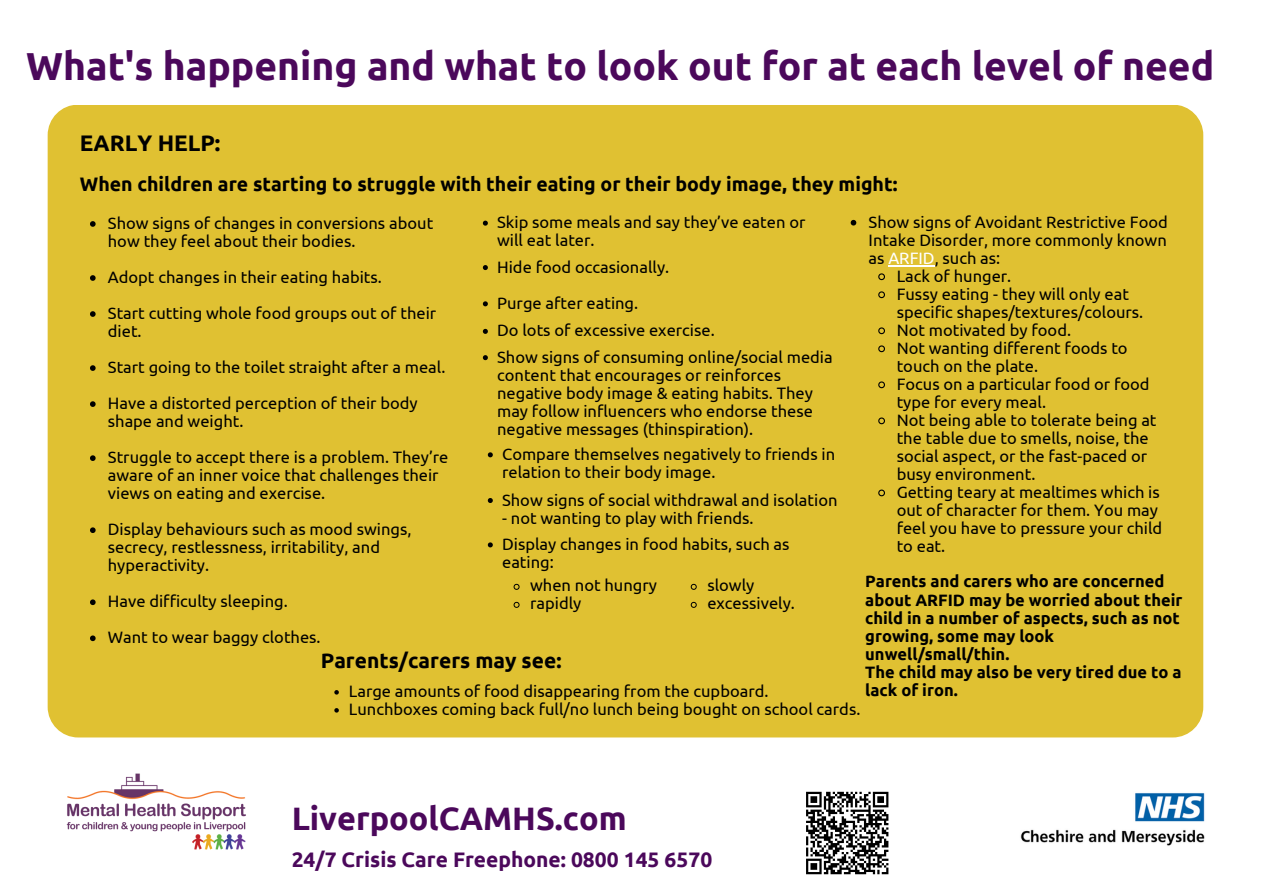
<style>
.page{position:relative;width:1263px;height:894px;background:#fff}
.page>*{position:absolute;margin:0;border:0;box-sizing:border-box;transform-origin:0 0}
.t1{font:700 39px "Ubuntu";color:#4b085b}
.t2{font:700 32.4px "Ubuntu";color:#4b085b}
.t3{font:700 22.5px "Ubuntu";color:#000}
.t4{font:700 21px "Ubuntu";color:#4b085b}
.t5{font:700 21px "Ubuntu";color:#000}
.t6{font:700 19.5px "Ubuntu";color:#000}
.t7{font:16.5px/18px "Ubuntu";color:#000}
.t8{font:700 16.5px/18px "Ubuntu";color:#000}
.s1{color:#fff}
</style>
<div class="page">
<img style="left:1020px;top:793px;width:185px;height:53px">
<div style="left:48px;top:105px;width:1155px;height:632px;background:#e0c132;border-radius:31px"></div>
<svg style="left:806px;top:791px;width:83px;height:84px"></svg>
<svg style="left:90px;top:221px;width:6px;height:6px"></svg>
<svg style="left:90px;top:275px;width:6px;height:6px"></svg>
<svg style="left:90px;top:311px;width:6px;height:6px"></svg>
<svg style="left:90px;top:365px;width:6px;height:6px"></svg>
<svg style="left:90px;top:401px;width:6px;height:6px"></svg>
<svg style="left:90px;top:455px;width:6px;height:6px"></svg>
<svg style="left:90px;top:527px;width:6px;height:6px"></svg>
<svg style="left:90px;top:599px;width:6px;height:6px"></svg>
<svg style="left:90px;top:635px;width:6px;height:6px"></svg>
<svg style="left:483px;top:220px;width:5px;height:5px"></svg>
<svg style="left:483px;top:265px;width:5px;height:5px"></svg>
<svg style="left:483px;top:301px;width:5px;height:5px"></svg>
<svg style="left:483px;top:329px;width:5px;height:5px"></svg>
<svg style="left:483px;top:355px;width:5px;height:5px"></svg>
<svg style="left:488px;top:452px;width:5px;height:5px"></svg>
<svg style="left:488px;top:498px;width:5px;height:5px"></svg>
<svg style="left:488px;top:542px;width:5px;height:5px"></svg>
<svg style="left:513px;top:583px;width:7px;height:7px"></svg>
<svg style="left:513px;top:601px;width:7px;height:7px"></svg>
<svg style="left:690px;top:583px;width:7px;height:7px"></svg>
<svg style="left:690px;top:601px;width:7px;height:7px"></svg>
<svg style="left:851px;top:220px;width:5px;height:5px"></svg>
<hr style="left:888px;top:265px;width:47px;height:1px;background:#fff">
<svg style="left:878px;top:273px;width:7px;height:8px"></svg>
<svg style="left:878px;top:291px;width:7px;height:8px"></svg>
<svg style="left:878px;top:327px;width:7px;height:8px"></svg>
<svg style="left:878px;top:345px;width:7px;height:8px"></svg>
<svg style="left:878px;top:381px;width:7px;height:8px"></svg>
<svg style="left:878px;top:417px;width:7px;height:8px"></svg>
<svg style="left:878px;top:489px;width:7px;height:8px"></svg>
<svg style="left:334px;top:690px;width:5px;height:4px"></svg>
<svg style="left:334px;top:708px;width:5px;height:4px"></svg>
<img style="left:66px;top:773px;width:180px;height:77px">
<h3 class="t1" style="left:26px;top:43px;width:1190px">What's happening and what to look out for at each level of need</h3>
<h5 class="t3" style="left:80px;top:130px;width:142px">EARLY HELP:</h5>
<p class="t6" style="left:80px;top:172px;width:819px">When children are starting to struggle with their eating or their body image, they might:</p>
<p class="t7" style="left:869px;top:212px;width:301px;text-align:justify">Show signs of Avoidant Restrictive Food Intake Disorder, more commonly known as <span class="s1">ARFID</span>, such as:</p>
<h6 class="t7" style="left:897px;top:266px;width:116px">Lack of hunger.</h6>
<p class="t7" style="left:897px;top:284px;width:248px">Fussy eating - they will only eat specific shapes/textures/colours.</p>
<p class="t7" style="left:897px;top:320px;width:176px">Not motivated by food.</p>
<p class="t7" style="left:897px;top:338px;width:233px">Not wanting different foods to touch on the plate.</p>
<p class="t7" style="left:897px;top:374px;width:254px">Focus on a particular food or food type for every meal.</p>
<p class="t7" style="left:897px;top:410px;width:261px">Not being able to tolerate being at the table due to smells, noise, the social aspect, or the fast-paced or busy environment.</p>
<h4 class="t7" style="left:897px;top:482px;width:267px">Getting teary at mealtimes which is out of character for them. You may feel you have to pressure your child to eat.</h4>
<p class="t8" style="left:865px;top:572px;width:319px">Parents and carers who are concerned about ARFID may be worried about their child in a number of aspects, such as not growing, some may look unwell/small/thin.</p>
<p class="t8" style="left:865px;top:662px;width:318px">The child may also be very tired due to a lack of iron.</p>
<p class="t7" style="left:497px;top:213px;width:310px">Skip some meals and say they’ve eaten or will eat later.</p>
<p class="t7" style="left:497px;top:257px;width:174px">Hide food occasionally.</p>
<p class="t7" style="left:497px;top:293px;width:143px">Purge after eating.</p>
<p class="t7" style="left:497px;top:321px;width:219px">Do lots of excessive exercise.</p>
<p class="t7" style="left:497px;top:347px;width:337px">Show signs of consuming online/social media content that encourages or reinforces negative body image &amp; eating habits. They may follow influencers who endorse these negative messages (thinspiration).</p>
<p class="t7" style="left:502px;top:444px;width:335px">Compare themselves negatively to friends in relation to their body image.</p>
<p class="t7" style="left:502px;top:490px;width:337px">Show signs of social withdrawal and isolation</p>
<p class="t7" style="left:502px;top:508px;width:253px">- not wanting to play with friends.</p>
<p class="t7" style="left:502px;top:534px;width:289px">Display changes in food habits, such as eating:</p>
<p class="t7" style="left:530px;top:576px;width:128px">when not hungry</p>
<p class="t7" style="left:530px;top:594px;width:53px">rapidly</p>
<p class="t7" style="left:108px;top:214px;width:327px">Show signs of changes in conversions about how they feel about their bodies.</p>
<p class="t7" style="left:108px;top:268px;width:276px">Adopt changes in their eating habits.</p>
<p class="t7" style="left:108px;top:304px;width:330px">Start cutting whole food groups out of their diet.</p>
<p class="t7" style="left:108px;top:358px;width:339px">Start going to the toilet straight after a meal.</p>
<p class="t7" style="left:108px;top:394px;width:311px">Have a distorted perception of their body shape and weight.</p>
<p class="t7" style="left:108px;top:448px;width:342px">Struggle to accept there is a problem. They’re aware of an inner voice that challenges their views on eating and exercise.</p>
<p class="t7" style="left:108px;top:520px;width:305px">Display behaviours such as mood swings, secrecy, restlessness, irritability, and hyperactivity.</p>
<p class="t7" style="left:108px;top:592px;width:181px">Have difficulty sleeping.</p>
<p class="t7" style="left:108px;top:628px;width:214px">Want to wear baggy clothes.</p>
<p class="t7" style="left:707px;top:576px;width:49px">slowly</p>
<p class="t7" style="left:707px;top:594px;width:89px">excessively.</p>
<p class="t5" style="left:321px;top:648px;width:242px">Parents/carers may see:</p>
<p class="t7" style="left:349px;top:681px;width:421px">Large amounts of food disappearing from the cupboard.</p>
<h2 class="t7" style="left:349px;top:699px;width:513px">Lunchboxes coming back full/no lunch being bought on school cards.</h2>
<p class="t2" style="left:292px;top:799px;width:336px">LiverpoolCAMHS.com</p>
<p class="t4" style="left:292px;top:846px;width:422px">24/7 Crisis Care Freephone: 0800 145 6570</p>
</div>
